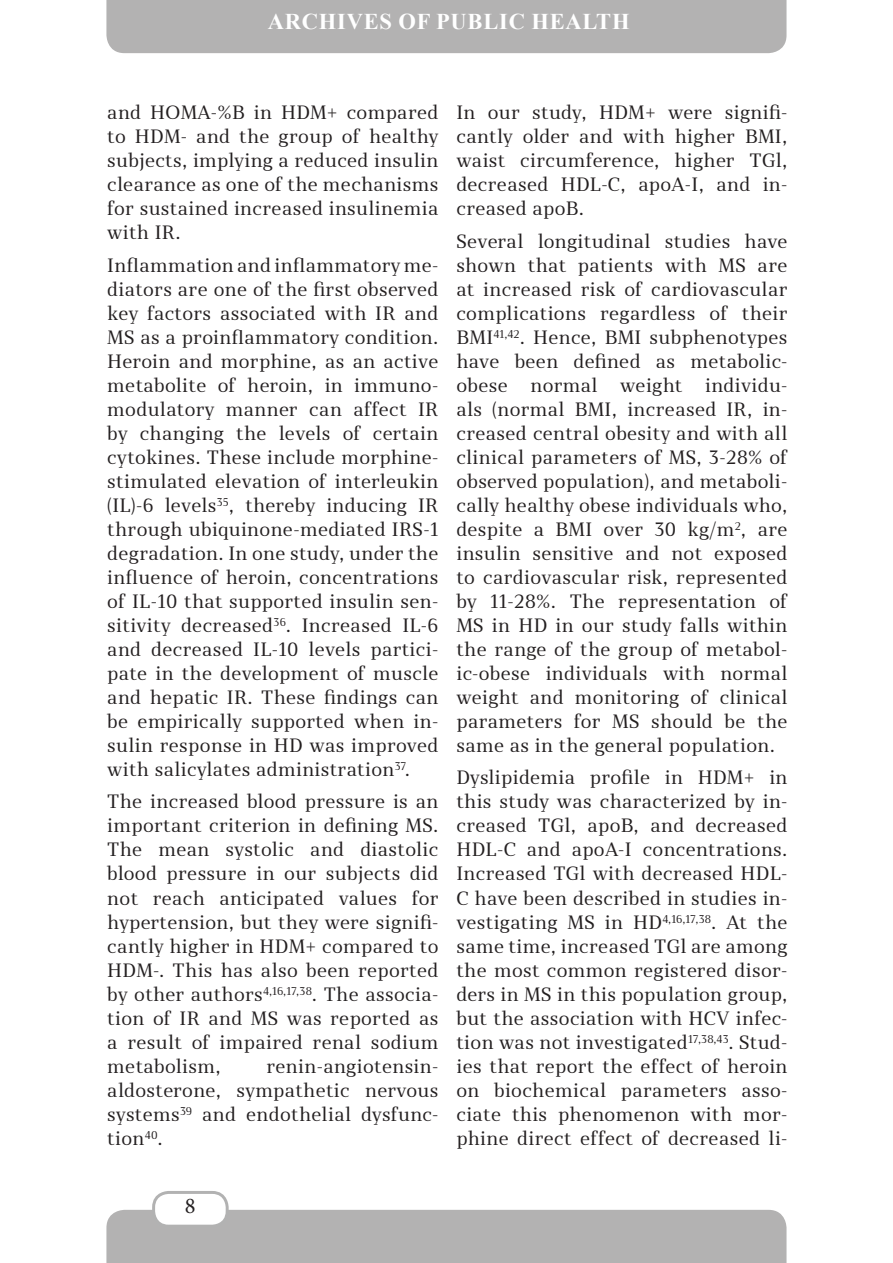
<style>
.page{position:relative;width:893px;height:1263px;background:#fff}
.page>*{position:absolute;margin:0;border:0;box-sizing:border-box;transform-origin:0 0}
.t1{font:700 22.5px "Times New Roman";letter-spacing:.035em;color:#fff}
.t2{font:22.5px "Minion Pro";color:#231f20}
.t3{font:18px/24px "Skola Serif";letter-spacing:.02em;color:#231f20;text-align:justify}
</style>
<div class="page">
<div style="left:106px;top:1210px;width:680px;height:53px;background:#b3b2b2"></div>
<div style="left:154px;top:1192px;width:73px;height:34px;background:#fff;border-radius:15px"></div>
<div style="left:152px;top:1191px;width:77px;height:36px;border:3px solid #b2b2b2;border-radius:15px"></div>
<div style="left:106px;top:0;width:680px;height:53px;background:#b3b2b2"></div>
<p class="t1" style="left:268px;top:6px;width:363px">ARCHIVES OF PUBLIC HEALTH</p>
<p class="t3" style="left:107px;top:101px;width:333px">and HOMA-%B in HDM+ compared to HDM- and the group of healthy subjects, implying a reduced insulin clearance as one of the mechanisms for sustained increased insulinemia with IR.</p>
<p class="t3" style="left:107px;top:253px;width:333px">Inflammation and inflammatory me&shy;diators are one of the first observed key factors associated with IR and MS as a proinflammatory condition.<br>Heroin and morphine, as an active metabolite of heroin, in immuno&shy;modulatory manner can affect IR by changing the levels of certain cytokines. These include morphine&shy;stimulated elevation of interleukin (IL)-6 levels<sup>35</sup>, thereby inducing IR through ubiquinone-mediated IRS-1 degradation. In one study, under the influence of heroin, concentrations of IL-10 that supported insulin sen&shy;sitivity decreased<sup>36</sup>. Increased IL-6 and decreased IL-10 levels partici&shy;pate in the development of muscle and hepatic IR. These findings can be empirically supported when in&shy;sulin response in HD was improved with salicylates administration<sup>37</sup>.</p>
<p class="t3" style="left:107px;top:790px;width:333px">The increased blood pressure is an important criterion in defining MS.<br>The mean systolic and diastolic blood pressure in our subjects did not reach anticipated values for hypertension, but they were signifi&shy;cantly higher in HDM+ compared to HDM-. This has also been reported by other authors<sup>4,16,17,38</sup>. The associa&shy;tion of IR and MS was reported as a result of impaired renal sodium metabolism,</p>
<p class="t3" style="left:107px;top:1054px;width:333px;text-indent:159px">renin-angiotensin&shy;aldosterone, sympathetic nervous systems<sup>39</sup> and endothelial dysfunc&shy;tion<sup>40</sup>.</p>
<p class="t3" style="left:456px;top:101px;width:333px">In our study, HDM+ were signifi&shy;cantly older and with higher BMI, waist circumference, higher TGl, decreased HDL-C, apoA-I, and in&shy;creased apoB.</p>
<p class="t3" style="left:456px;top:229px;width:333px">Several longitudinal studies have shown that patients with MS are at increased risk of cardiovascular complications regardless of their BMI<sup>41,42</sup>. Hence, BMI subphenotypes have been defined as metabolic&shy;obese</p>
<p class="t3" style="left:456px;top:373px;width:333px;text-indent:249px">individu&shy;als (normal BMI, increased IR, in&shy;creased central obesity and with all clinical parameters of MS, 3-28% of observed population), and metaboli&shy;cally healthy obese individuals who, despite a BMI over 30 kg/m<sup>2</sup>, are insulin sensitive and not exposed to cardiovascular risk, represented by 11-28%. The representation of MS in HD in our study falls within the range of the group of metabol&shy;ic-obese individuals with normal weight and monitoring of clinical parameters for MS should be the same as in the general population.</p>
<p class="t3" style="left:456px;top:766px;width:333px">Dyslipidemia profile in HDM+ in this study was characterized by in&shy;creased TGl, apoB, and decreased HDL-C and apoA-I concentrations.<br>Increased TGl with decreased HDL-C have been described in studies in&shy;vestigating MS in HD<sup>4,16,17,38</sup>. At the same time, increased TGl are among the most common registered disor&shy;ders in MS in this population group, but the association with HCV infec&shy;tion was not investigated<sup>17,38,43</sup>. Stud&shy;ies that report the effect of heroin on biochemical parameters asso&shy;ciate this phenomenon with mor&shy;phine direct effect of decreased li-</p>
<p class="t3" style="left:530px;top:373px;width:69px">normal</p>
<p class="t3" style="left:620px;top:373px;width:64px">weight</p>
<p class="t2" style="left:185px;top:1190px;width:12px">8</p>
</div>
